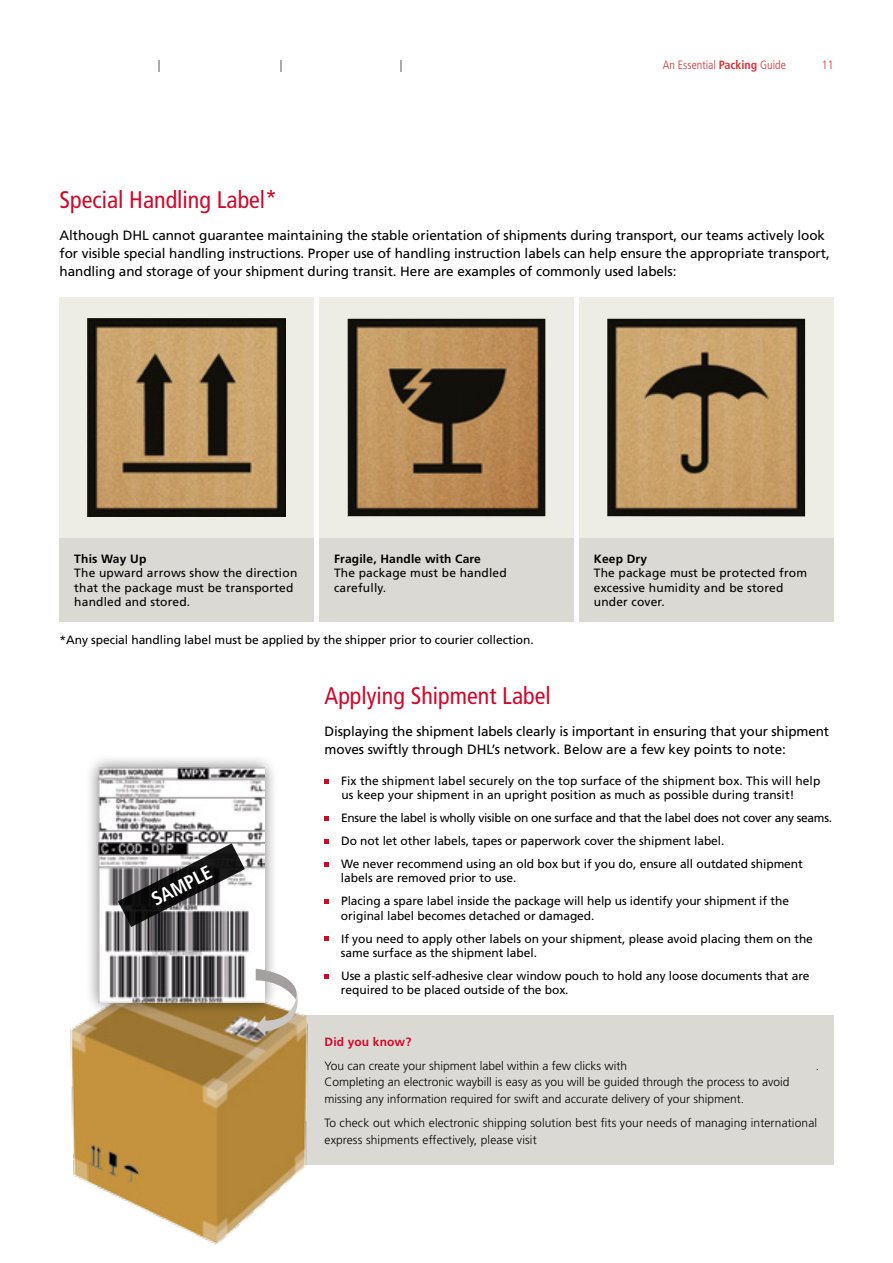
<style>
.page{position:relative;width:893px;height:1263px;background:#fff}
.page>*{position:absolute;margin:0;border:0;box-sizing:border-box;transform-origin:0 0}
.t1{font:condensed 24px "Frutiger LT Std";color:#d3072a}
.t2{font:700 condensed 19.2px "Frutiger LT Std";color:#fff}
.t3{font:13.5px/18.1px "Frutiger LT Std";letter-spacing:-.005em;color:#000}
.t4{font:12px/23px "Frutiger LT Std";letter-spacing:-.005em;color:#000}
.t5{font:300 12px/16.2px "Frutiger LT Std";color:#000}
.t6{font:12px/14.4px "Frutiger LT Std";letter-spacing:.015em;color:#000}
.t7{font:700 12px "Frutiger LT Std";letter-spacing:.015em;color:#000}
.t8{font:300 condensed 12px "Frutiger LT Std";color:#d73138}
.t9{font:700 12px "Frutiger LT Std";letter-spacing:.01em;color:#d3072a}
.t10{font:300 condensed 12px "Frutiger LT Std";color:#000}
.s1{font-weight:700}
</style>
<div class="page">
<div style="left:60px;top:538px;width:254px;height:84px;background:#dad9d3"></div>
<div style="left:319px;top:538px;width:255px;height:84px;background:#dad9d3"></div>
<div style="left:579px;top:538px;width:254px;height:84px;background:#dad9d3"></div>
<div style="left:60px;top:297px;width:254px;height:241px;background:#edece5"></div>
<div style="left:319px;top:297px;width:255px;height:241px;background:#edece5"></div>
<div style="left:579px;top:297px;width:254px;height:241px;background:#edece5"></div>
<img style="left:88px;top:319px;width:198px;height:197px">
<img style="left:607px;top:319px;width:198px;height:197px">
<img style="left:348px;top:319px;width:197px;height:197px">
<svg style="left:325px;top:779px;width:4px;height:4px"></svg>
<svg style="left:325px;top:816px;width:4px;height:5px"></svg>
<svg style="left:325px;top:839px;width:4px;height:4px"></svg>
<svg style="left:325px;top:862px;width:4px;height:4px"></svg>
<svg style="left:325px;top:899px;width:4px;height:5px"></svg>
<svg style="left:325px;top:936px;width:4px;height:5px"></svg>
<div style="left:282px;top:1015px;width:551px;height:150px;background:#dad9d3"></div>
<img style="left:70px;top:974px;width:259px;height:271px">
<div style="left:84px;top:753px;width:194px;height:263px;background:#000;opacity:.55"></div>
<img style="left:99px;top:768px;width:165px;height:234px">
<svg style="left:118px;top:843px;width:127px;height:84px"></svg>
<svg style="left:256px;top:969px;width:50px;height:67px"></svg>
<p class="t10" style="left:158px;top:58px;width:4px">|</p>
<p class="t10" style="left:280px;top:58px;width:4px">|</p>
<p class="t10" style="left:400px;top:58px;width:4px">|</p>
<p class="t8" style="left:663px;top:58px;width:125px">An Essential <span class="s1">Packing</span> Guide</p>
<p class="t8" style="left:822px;top:58px;width:13px">11</p>
<h1 class="t1" style="left:60px;top:186px;width:219px">Special Handling Label*</h1>
<p class="t3" style="left:60px;top:226px;width:772px">Although DHL cannot guarantee maintaining the stable orientation of shipments during transport, our teams actively look for visible special handling instructions. Proper use of handling instruction labels can help ensure the appropriate transport, handling and storage of your shipment during transit. Here are examples of commonly used labels:</p>
<p class="t7" style="left:74px;top:552px;width:74px">This Way Up</p>
<p class="t6" style="left:74px;top:566px;width:224px">The upward arrows show the direction that the package must be transported handled and stored.</p>
<p class="t7" style="left:334px;top:552px;width:148px">Fragile, Handle with Care</p>
<p class="t6" style="left:334px;top:566px;width:174px">The package must be handled carefully.</p>
<p class="t4" style="left:60px;top:628px;width:476px">*Any special handling label must be applied by the shipper prior to courier collection.</p>
<h1 class="t1" style="left:325px;top:682px;width:228px">Applying Shipment Label</h1>
<p class="t7" style="left:594px;top:552px;width:55px">Keep Dry</p>
<p class="t6" style="left:594px;top:566px;width:215px">The package must be protected from excessive humidity and be stored under cover.</p>
<h2 class="t2" style="left:148px;top:890px;width:67px;rotate:-27deg">SAMPLE</h2>
<p class="t3" style="left:325px;top:722px;width:506px">Displaying the shipment labels clearly is important in ensuring that your shipment moves swiftly through DHL’s network. Below are a few key points to note:</p>
<p class="t4" style="left:341px;top:773px;width:481px;line-height:14.4px">Fix the shipment label securely on the top surface of the shipment box. This will help us keep your shipment in an upright position as much as possible during transit!</p>
<p class="t4" style="left:341px;top:806px;width:492px">Ensure the label is wholly visible on one surface and that the label does not cover any seams.<br>Do not let other labels, tapes or paperwork cover the shipment label.<br>We never recommend using an old box but if you do, ensure all outdated shipment</p>
<p class="t4" style="left:341px;top:867px;width:450px">labels are removed prior to use.<br>Placing a spare label inside the package will help us identify your shipment if the</p>
<p class="t4" style="left:341px;top:904px;width:473px">original label becomes detached or damaged.<br>If you need to apply other labels on your shipment, please avoid placing them on the</p>
<p class="t4" style="left:341px;top:941px;width:470px">same surface as the shipment label.<br>Use a plastic self-adhesive clear window pouch to hold any loose documents that are</p>
<p class="t4" style="left:341px;top:979px;width:229px">required to be placed outside of the box.</p>
<p class="t9" style="left:325px;top:1034px;width:88px">Did you know?</p>
<p class="t5" style="left:325px;top:1058px;width:304px">You can create your shipment label within a few clicks with</p>
<p class="t5" style="left:816px;top:1058px;width:5px">.</p>
<p class="t5" style="left:325px;top:1074px;width:466px">Completing an electronic waybill is easy as you will be guided through the process to avoid missing any information required for swift and accurate delivery of your shipment.</p>
<p class="t5" style="left:325px;top:1115px;width:494px">To check out which electronic shipping solution best fits your needs of managing international express shipments effectively, please visit</p>
</div>
